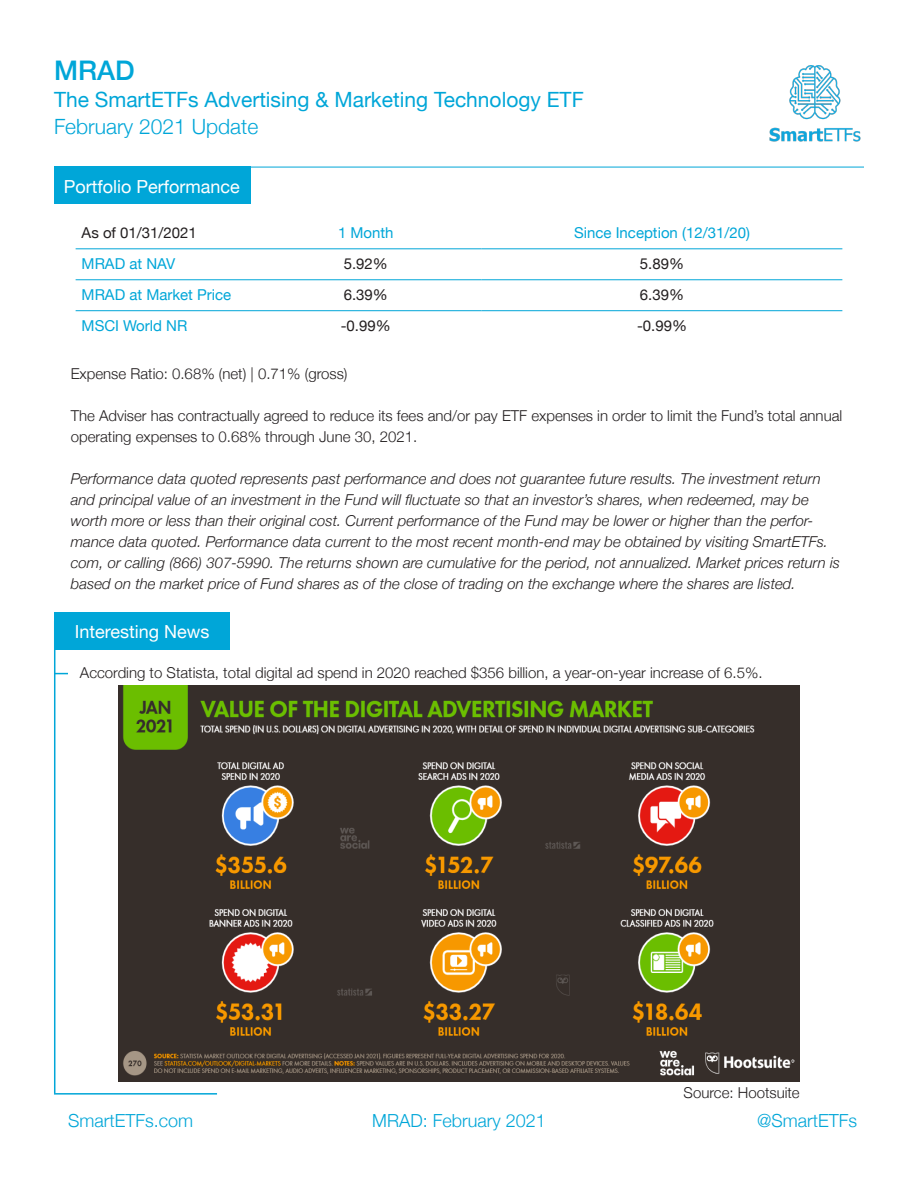
<style>
.page{position:relative;width:918px;height:1188px;background:#fff}
.page>*{position:absolute;margin:0;border:0;box-sizing:border-box;transform-origin:0 0}
.t1{font:500 27px "Helvetica Neue";color:#00a6d8}
.t2{font:21px "Helvetica Neue";color:#00a6d8}
.t3{font:300 21px "Helvetica Neue";color:#00a6d8}
.t4{font:300 18px "Helvetica Neue";color:#00a6d8}
.t5{font:18px "Helvetica Neue";color:#fff}
.t6{font:italic 300 15px/21px "Helvetica Neue";color:#231f20}
.t7{font:300 15px/21px "Helvetica Neue";color:#231f20}
.t8{font:15px "Helvetica Neue";color:#00a6d8}
.t9{font:15px "Helvetica Neue";color:#231f20}
</style>
<div class="page">
<hr style="left:54px;top:167px;width:810px;height:1px;background:#00a6d8">
<img style="left:769px;top:65px;width:92px;height:77px">
<div style="left:54px;top:167px;width:197px;height:37px;background:#00a6d8"></div>
<div style="left:54px;top:612px;width:176px;height:38px;background:#00a6d8"></div>
<hr style="left:54px;top:621px;width:1px;height:472px;background:#00a6d8">
<hr style="left:54px;top:1093px;width:163px;height:2px;background:#00a6d8">
<svg style="left:55px;top:673px;width:13px;height:1px"></svg>
<hr style="left:76px;top:248px;width:174px;height:1px;background:#00a6d8">
<hr style="left:250px;top:248px;width:232px;height:1px;background:#00a6d8">
<hr style="left:482px;top:248px;width:360px;height:1px;background:#00a6d8">
<hr style="left:76px;top:279px;width:174px;height:1px;background:#00a6d8">
<hr style="left:250px;top:279px;width:232px;height:1px;background:#00a6d8">
<hr style="left:482px;top:279px;width:360px;height:1px;background:#00a6d8">
<hr style="left:76px;top:310px;width:174px;height:1px;background:#00a6d8">
<hr style="left:250px;top:310px;width:232px;height:1px;background:#00a6d8">
<hr style="left:482px;top:310px;width:360px;height:1px;background:#00a6d8">
<img style="left:118px;top:685px;width:682px;height:397px">
<h1 class="t1" style="left:54px;top:49px;width:82px">MRAD</h1>
<h2 class="t2" style="left:54px;top:85px;width:531px">The SmartETFs Advertising &amp; Marketing Technology ETF</h2>
<h2 class="t3" style="left:54px;top:110px;width:206px">February 2021 Update</h2>
<p class="t5" style="left:64px;top:173px;width:177px">Portfolio Performance</p>
<p class="t9" style="left:82px;top:222px;width:117px">As of 01/31/2021</p>
<p class="t8" style="left:338px;top:222px;width:57px">1 Month</p>
<p class="t8" style="left:574px;top:222px;width:177px">Since Inception (12/31/20)</p>
<p class="t8" style="left:82px;top:253px;width:95px">MRAD at NAV</p>
<p class="t9" style="left:344px;top:253px;width:46px">5.92%</p>
<p class="t9" style="left:640px;top:253px;width:46px">5.89%</p>
<p class="t8" style="left:82px;top:284px;width:151px">MRAD at Market Price</p>
<p class="t9" style="left:344px;top:284px;width:46px">6.39%</p>
<p class="t9" style="left:640px;top:284px;width:46px">6.39%</p>
<p class="t8" style="left:82px;top:315px;width:107px">MSCI World NR</p>
<p class="t9" style="left:341px;top:315px;width:52px">-0.99%</p>
<p class="t9" style="left:637px;top:315px;width:52px">-0.99%</p>
<p class="t7" style="left:71px;top:362px;width:278px">Expense Ratio: 0.68% (net) | 0.71% (gross)</p>
<p class="t7" style="left:71px;top:404px;width:773px">The Adviser has contractually agreed to reduce its fees and/or pay ETF expenses in order to limit the Fund’s total annual operating expenses to 0.68% through June 30, 2021.</p>
<p class="t6" style="left:71px;top:467px;width:771px">Performance data quoted represents past performance and does not guarantee future results. The investment return and principal value of an investment in the Fund will fluctuate so that an investor’s shares, when redeemed, may be worth more or less than their original cost. Current performance of the Fund may be lower or higher than the perfor&shy;mance data quoted. Performance data current to the most recent month-end may be obtained by visiting SmartETFs. com, or calling (866) 307-5990. The returns shown are cumulative for the period, not annualized. Market prices return is based on the market price of Fund shares as of the close of trading on the exchange where the shares are listed.</p>
<p class="t5" style="left:75px;top:619px;width:136px">Interesting News</p>
<p class="t7" style="left:80px;top:661px;width:684px">According to Statista, total digital ad spend in 2020 reached $356 billion, a year-on-year increase of 6.5%.</p>
<p class="t7" style="left:684px;top:1081px;width:118px">Source: Hootsuite</p>
<p class="t4" style="left:68px;top:1106px;width:127px">SmartETFs.com</p>
<p class="t4" style="left:372px;top:1106px;width:175px">MRAD: February 2021</p>
<p class="t4" style="left:757px;top:1106px;width:102px">@SmartETFs</p>
</div>
